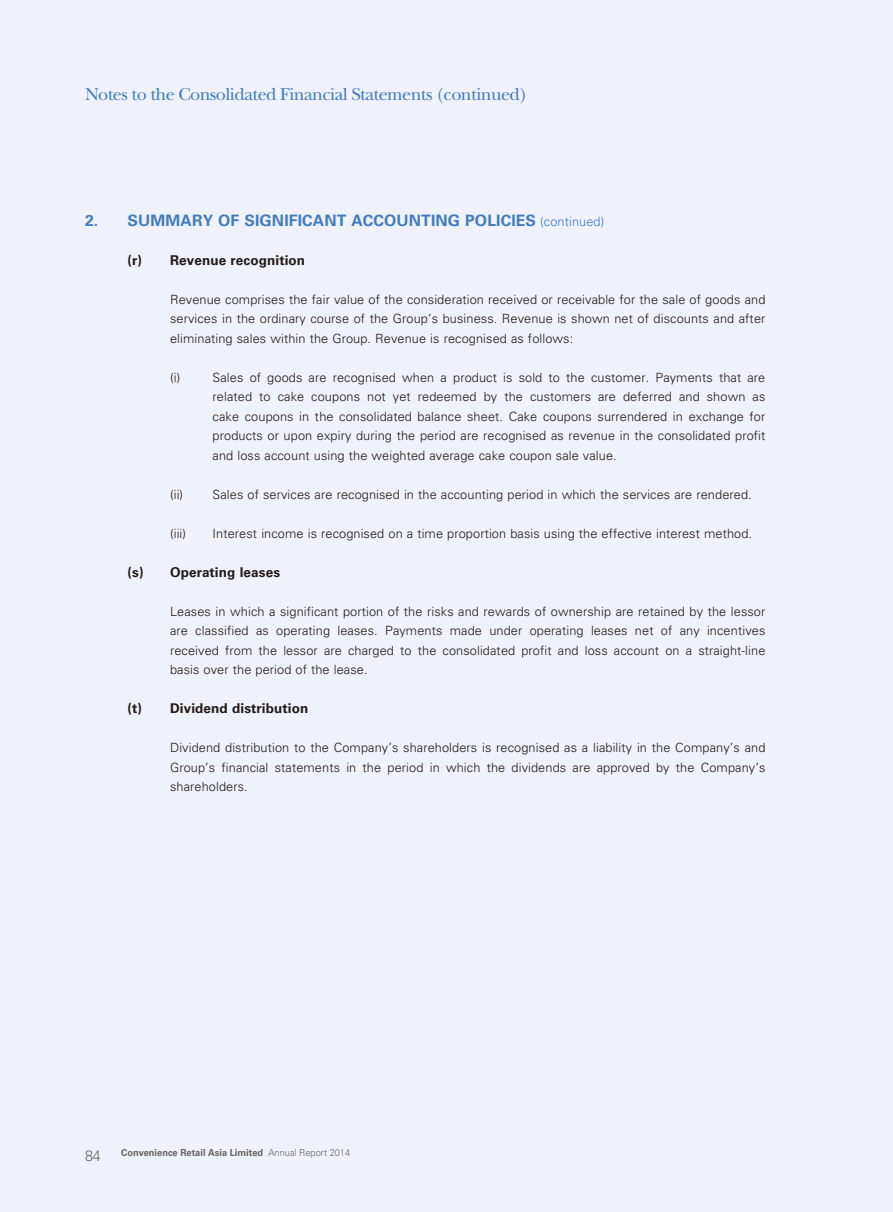
<style>
.page{position:relative;width:893px;height:1212px;background:#eff2fa}
.page>*{position:absolute;margin:0;border:0;box-sizing:border-box;transform-origin:0 0}
.t1{font:18px "New Baskerville Std";letter-spacing:-.03em;color:#437cc0}
.t2{font:700 15.75px "Univers LT Std";letter-spacing:.01em;color:#437cc0}
.t3{font:300 15px "Univers LT Std";color:#666565;scale:.95 1}
.t4{font:700 13.5px "Univers LT Std";letter-spacing:.01em;color:#231916}
.t5{font:300 12.75px/19.5px "Univers LT Std";letter-spacing:.01em;color:#231916;text-align:justify}
.t6{font:700 9.75px "Univers LT Std";color:#666565;scale:.95 1}
.s1{font-weight:300;font-size:12.75px}
.s2{font-weight:300}
</style>
<div class="page">
<h1 class="t1" style="left:85px;top:87px;width:444px">Notes to the Consolidated Financial Statements (continued)</h1>
<p class="t2" style="left:85px;top:213px;width:521px">2. SUMMARY OF SIGNIFICANT ACCOUNTING POLICIES <span class="s1">(continued)</span></p>
<p class="t4" style="left:128px;top:253px;width:179px">(r) Revenue recognition</p>
<p class="t5" style="left:170px;top:290px;width:597px">Revenue comprises the fair value of the consideration received or receivable for the sale of goods and services in the ordinary course of the Group’s business. Revenue is shown net of discounts and after eliminating sales within the Group. Revenue is recognised as follows:</p>
<p class="t5" style="left:170px;top:368px;width:12px">(i)</p>
<p class="t5" style="left:213px;top:368px;width:554px">Sales of goods are recognised when a product is sold to the customer. Payments that are related to cake coupons not yet redeemed by the customers are deferred and shown as cake coupons in the consolidated balance sheet. Cake coupons surrendered in exchange for products or upon expiry during the period are recognised as revenue in the consolidated profit and loss account using the weighted average cake coupon sale value.</p>
<p class="t5" style="left:170px;top:485px;width:15px">(ii)</p>
<p class="t5" style="left:213px;top:485px;width:541px">Sales of services are recognised in the accounting period in which the services are rendered.</p>
<p class="t5" style="left:170px;top:524px;width:17px">(iii)</p>
<p class="t5" style="left:213px;top:524px;width:541px">Interest income is recognised on a time proportion basis using the effective interest method.</p>
<p class="t4" style="left:128px;top:565px;width:154px">(s) Operating leases</p>
<p class="t5" style="left:170px;top:602px;width:597px">Leases in which a significant portion of the risks and rewards of ownership are retained by the lessor are classified as operating leases. Payments made under operating leases net of any incentives received from the lessor are charged to the consolidated profit and loss account on a straight-line basis over the period of the lease.</p>
<p class="t4" style="left:128px;top:702px;width:182px">(t) Dividend distribution</p>
<p class="t5" style="left:170px;top:739px;width:597px">Dividend distribution to the Company’s shareholders is recognised as a liability in the Company’s and Group’s financial statements in the period in which the dividends are approved by the Company’s shareholders.</p>
<p class="t3" style="left:85px;top:1148px;width:18px">84</p>
<p class="t6" style="left:121px;top:1148px;width:243px">Convenience Retail Asia Limited <span class="s2">Annual Report 2014</span></p>
</div>
